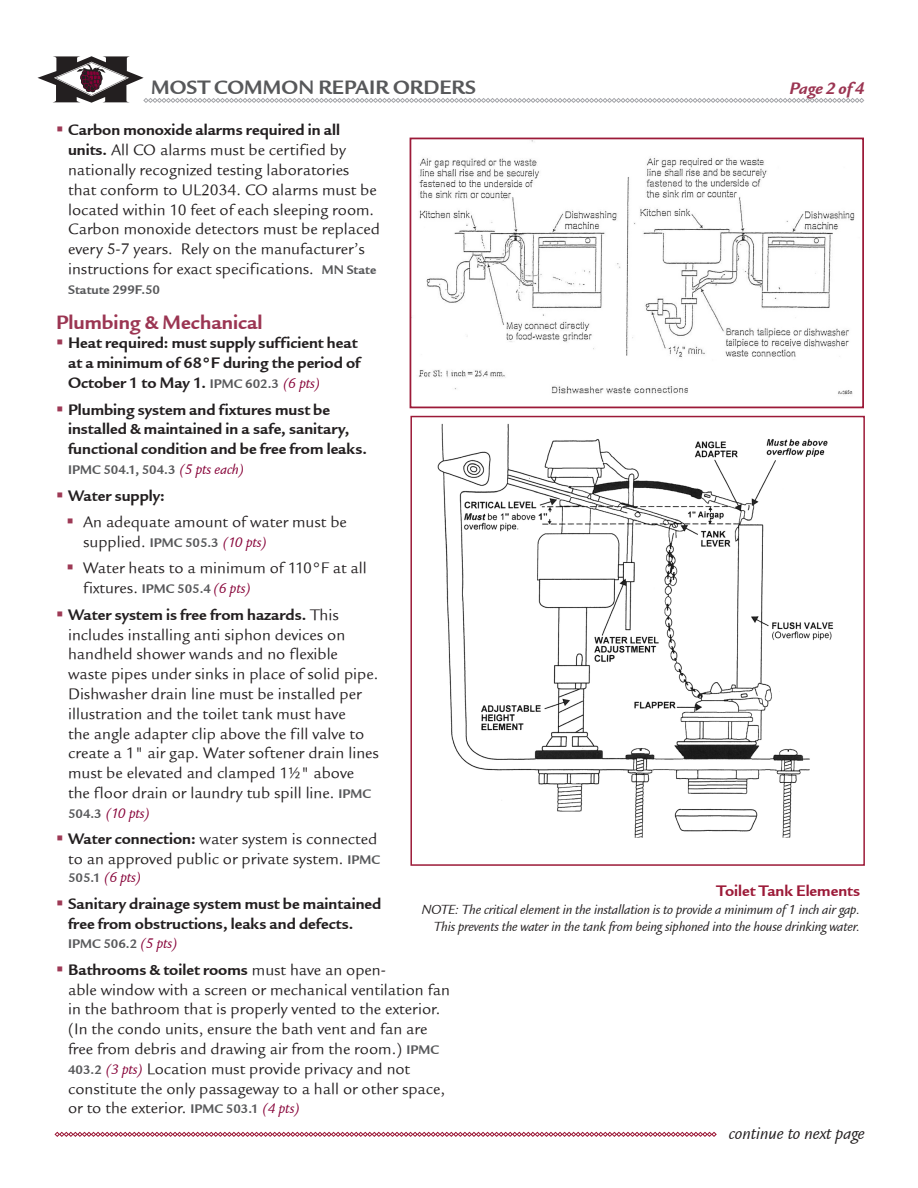
<style>
.page{position:relative;width:918px;height:1188px;background:#fff}
.page>*{position:absolute;margin:0;border:0;box-sizing:border-box;transform-origin:0 0}
.Subsubhead{font:21px "Legacy Sans ITCTT Bold";color:#57585a}
.Subsubhead-2{font:21px "Legacy Sans ITCTT Bold";color:#9b3552}
.t1{font:italic 18px "Legacy Sans ITCTT Book";color:#231f20}
.Subsubhead-3{font:italic 18px "Legacy Sans ITCTT Bold";letter-spacing:-.01em;color:#9b3552}
.t2{font:16.5px/19.8px "Legacy Sans ITCTT Book";color:#231f20}
.t3{font:16.5px/19.8px "Legacy Sans ITCTT Bold";color:#231f20}
.Body{font:16.5px "Legacy Sans ITCTT Bold";color:#9c1a38}
.t4{font:italic 15px "Legacy Sans ITCTT Book";letter-spacing:-.015em;color:#860037}
.Body-2{font:italic 14.25px/17.1px "Legacy Sans ITCTT Book";letter-spacing:-.01em;color:#231f20;text-align:right}
.t5{font:13.5px "Legacy Sans ITCTT Bold";color:#57585a}
.s1{font-family:"Legacy Sans ITCTT Bold"}
.s2{font-family:"Legacy Sans ITCTT Bold";font-size:13.5px;color:#57585a}
.s3{font-size:13.5px;color:#57585a}
.s4{font-family:"Legacy Sans ITCTT Book";font-style:italic;font-size:15px;color:#860037}
.s5{font-style:italic;font-size:15px;color:#860037}
.s6{font-family:"Legacy Sans ITCTT Bold";font-style:normal;font-size:13.5px;color:#57585a}
</style>
<div class="page">
<svg style="left:55px;top:1132px;width:662px;height:5px"></svg>
<svg style="left:37px;top:56px;width:827px;height:47px"></svg>
<img style="left:418px;top:141px;width:437px;height:254px">
<div style="left:410px;top:138px;width:454px;height:270px;border:2px solid #9c1a38"></div>
<img style="left:437px;top:424px;width:397px;height:414px">
<div style="left:410px;top:416px;width:455px;height:450px;border:2px solid #9c1a38"></div>
<p class="Subsubhead" style="left:151px;top:75px;width:326px">MOST COMMON REPAIR ORDERS</p>
<p class="Subsubhead-3" style="left:790px;top:78px;width:77px">Page 2 of 4</p>
<p class="t2" style="left:68px;top:120px;width:313px"><span class="s1">Carbon monoxide alarms required in all units.</span> All CO alarms must be certified by nationally recognized testing laboratories that conform to UL2034. CO alarms must be located within 10 feet of each sleeping room.<br>Carbon monoxide detectors must be replaced every 5-7 years. Rely on the manufacturer’s instructions for exact specifications. <span class="s2">MN State</span></p>
<p class="t5" style="left:68px;top:282px;width:94px">Statute 299F.50</p>
<p class="Subsubhead-2" style="left:56px;top:310px;width:208px">Plumbing &amp; Mechanical</p>
<p class="t3" style="left:68px;top:333px;width:294px">Heat required: must supply sufficient heat at a minimum of 68°F during the period of<br>October 1 to May 1. <span class="s3">IPMC 602.3</span> <span class="s4">(6 pts)</span></p>
<p class="t3" style="left:68px;top:400px;width:300px">Plumbing system and fixtures must be installed &amp; maintained in a safe, sanitary, functional condition and be free from leaks.</p>
<p class="t5" style="left:68px;top:462px;width:178px">IPMC 504.1, 504.3 <span class="s4">(5 pts each)</span></p>
<p class="t3" style="left:68px;top:486px;width:98px">Water supply:</p>
<p class="t2" style="left:83px;top:512px;width:265px">An adequate amount of water must be supplied. <span class="s2">IPMC 505.3</span> <span class="s5">(10 pts)</span></p>
<p class="t2" style="left:83px;top:559px;width:285px">Water heats to a minimum of 110°F at all fixtures. <span class="s2">IPMC 505.4</span> <span class="s5">(6 pts)</span></p>
<p class="t2" style="left:68px;top:605px;width:312px"><span class="s1">Water system is free from hazards.</span> This includes installing anti siphon devices on handheld shower wands and no flexible waste pipes under sinks in place of solid pipe.<br>Dishwasher drain line must be installed per illustration and the toilet tank must have<br>the angle adapter clip above the fill valve to create a 1" air gap. Water softener drain lines must be elevated and clamped 1½" above the floor drain or laundry tub spill line. <span class="s2">IPMC</span></p>
<p class="t4" style="left:68px;top:805px;width:83px"><span class="s6">504.3</span> (10 pts)</p>
<p class="t2" style="left:68px;top:829px;width:314px"><span class="s1">Water connection:</span> water system is connected to an approved public or private system. <span class="s2">IPMC</span></p>
<p class="t4" style="left:68px;top:869px;width:75px"><span class="s6">505.1</span> (6 pts)</p>
<p class="t3" style="left:68px;top:894px;width:315px">Sanitary drainage system must be maintained free from obstructions, leaks and defects.</p>
<p class="t5" style="left:68px;top:936px;width:111px">IPMC 506.2 <span class="s4">(5 pts)</span></p>
<p class="t2" style="left:68px;top:960px;width:383px"><span class="s1">Bathrooms &amp; toilet rooms</span> must have an open-<br>able window with a screen or mechanical ventilation fan in the bathroom that is properly vented to the exterior. (In the condo units, ensure the bath vent and fan are free from debris and drawing air from the room.) <span class="s2">IPMC 403.2</span> <span class="s5">(3 pts)</span> Location must provide privacy and not constitute the only passageway to a hall or other space, or to the exterior. <span class="s2">IPMC 503.1</span> <span class="s5">(4 pts)</span></p>
<p class="Body" style="left:717px;top:882px;width:145px">Toilet Tank Elements</p>
<p class="Body-2" style="left:422px;top:901px;width:440px">NOTE: The critical element in the installation is to provide a minimum of 1 inch air gap.<br>This prevents the water in the tank from being siphoned into the house drinking water.</p>
<p class="t1" style="left:729px;top:1123px;width:138px">continue to next page</p>
</div>
